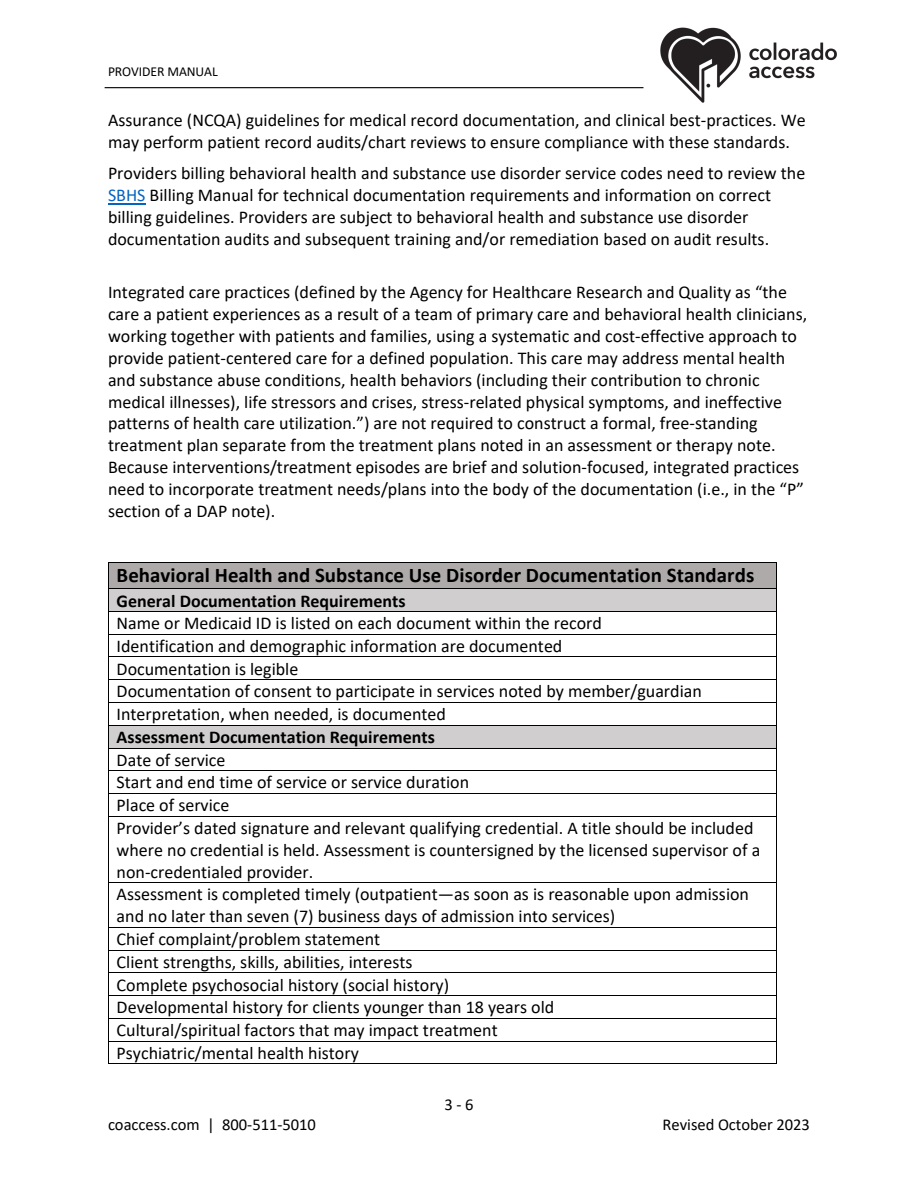
<style>
.page{position:relative;width:918px;height:1188px;background:#fff}
.page>*{position:absolute;margin:0;border:0;box-sizing:border-box;transform-origin:0 0}
.t1{font:700 20.85px "Calibri";letter-spacing:.005em;color:#000}
.t2{font:18px/21.9px "Calibri";color:#000}
.t3{font:700 18px "Calibri";color:#000}
.t4{font:16.5px "Calibri";color:#000}
.t5{font:13.65px "Calibri";letter-spacing:-.01em;color:#000}
.s1{color:#0563c1}
</style>
<div class="page">
<img style="left:660px;top:27px;width:177px;height:76px">
<hr style="left:105px;top:87px;width:539px;height:1px;background:#000">
<hr style="left:108px;top:203px;width:37px;height:1px;background:#0563c1">
<div style="left:109px;top:563px;width:667px;height:26px;background:#aeaaaa"></div>
<hr style="left:109px;top:562px;width:667px;height:1px;background:#000">
<div style="left:109px;top:589px;width:667px;height:22px;background:#d0cece"></div>
<hr style="left:109px;top:589px;width:667px;height:1px;background:#000">
<hr style="left:109px;top:611px;width:667px;height:1px;background:#000">
<hr style="left:109px;top:634px;width:667px;height:1px;background:#000">
<hr style="left:109px;top:657px;width:667px;height:1px;background:#000">
<hr style="left:109px;top:679px;width:667px;height:1px;background:#000">
<hr style="left:109px;top:702px;width:667px;height:1px;background:#000">
<div style="left:109px;top:725px;width:667px;height:23px;background:#d0cece"></div>
<hr style="left:109px;top:725px;width:667px;height:1px;background:#000">
<hr style="left:109px;top:748px;width:667px;height:1px;background:#000">
<hr style="left:109px;top:770px;width:667px;height:1px;background:#000">
<hr style="left:109px;top:793px;width:667px;height:1px;background:#000">
<svg style="left:108px;top:562px;width:1px;height:254px"></svg>
<hr style="left:109px;top:816px;width:667px;height:1px;background:#000">
<svg style="left:776px;top:562px;width:1px;height:254px"></svg>
<hr style="left:108px;top:816px;width:1px;height:66px;background:#000">
<hr style="left:776px;top:816px;width:1px;height:66px;background:#000">
<hr style="left:109px;top:882px;width:667px;height:1px;background:#000">
<hr style="left:108px;top:883px;width:1px;height:44px;background:#000">
<hr style="left:776px;top:883px;width:1px;height:44px;background:#000">
<hr style="left:109px;top:927px;width:667px;height:1px;background:#000">
<hr style="left:109px;top:950px;width:667px;height:1px;background:#000">
<hr style="left:109px;top:972px;width:667px;height:1px;background:#000">
<hr style="left:109px;top:995px;width:667px;height:1px;background:#000">
<hr style="left:109px;top:1018px;width:667px;height:1px;background:#000">
<hr style="left:109px;top:1041px;width:667px;height:1px;background:#000">
<svg style="left:108px;top:927px;width:1px;height:137px"></svg>
<hr style="left:109px;top:1063px;width:667px;height:1px;background:#000">
<svg style="left:776px;top:927px;width:1px;height:137px"></svg>
<p class="t5" style="left:108px;top:63px;width:111px">PROVIDER MANUAL</p>
<p class="t2" style="left:108px;top:109px;width:699px">Assurance (NCQA) guidelines for medical record documentation, and clinical best-practices. We may perform patient record audits/chart reviews to ensure compliance with these standards.</p>
<p class="t2" style="left:108px;top:162px;width:699px">Providers billing behavioral health and substance use disorder service codes need to review the <span class="s1">SBHS</span> Billing Manual for technical documentation requirements and information on correct billing guidelines. Providers are subject to behavioral health and substance use disorder documentation audits and subsequent training and/or remediation based on audit results.</p>
<p class="t2" style="left:108px;top:281px;width:701px">Integrated care practices (defined by the Agency for Healthcare Research and Quality as “the care a patient experiences as a result of a team of primary care and behavioral health clinicians, working together with patients and families, using a systematic and cost-effective approach to provide patient-centered care for a defined population. This care may address mental health and substance abuse conditions, health behaviors (including their contribution to chronic medical illnesses), life stressors and crises, stress-related physical symptoms, and ineffective patterns of health care utilization.”) are not required to construct a formal, free-standing treatment plan separate from the treatment plans noted in an assessment or therapy note.<br>Because interventions/treatment episodes are brief and solution-focused, integrated practices need to incorporate treatment needs/plans into the body of the documentation (i.e., in the “P” section of a DAP note).</p>
<p class="t1" style="left:117px;top:563px;width:639px">Behavioral Health and Substance Use Disorder Documentation Standards</p>
<p class="t3" style="left:117px;top:589px;width:290px">General Documentation Requirements</p>
<p class="t2" style="left:117px;top:612px;width:587px;line-height:22.6px">Name or Medicaid ID is listed on each document within the record Identification and demographic information are documented<br>Documentation is legible<br>Documentation of consent to participate in services noted by member/guardian Interpretation, when needed, is documented</p>
<p class="t3" style="left:117px;top:726px;width:320px">Assessment Documentation Requirements</p>
<p class="t2" style="left:117px;top:748px;width:645px;line-height:22.5px">Date of service<br>Start and end time of service or service duration<br>Place of service<br>Provider’s dated signature and relevant qualifying credential. A title should be included where no credential is held. Assessment is countersigned by the licensed supervisor of a non-credentialed provider.<br>Assessment is completed timely (outpatient—as soon as is reasonable upon admission and no later than seven (7) business days of admission into services)<br>Chief complaint/problem statement<br>Client strengths, skills, abilities, interests<br>Complete psychosocial history (social history)<br>Developmental history for clients younger than 18 years old<br>Cultural/spiritual factors that may impact treatment<br>Psychiatric/mental health history</p>
<p class="t4" style="left:444px;top:1094px;width:31px">3 -6</p>
<p class="t4" style="left:108px;top:1114px;width:209px">coaccess.com | 800-511-5010</p>
<p class="t4" style="left:663px;top:1114px;width:149px">Revised October 2023</p>
</div>
